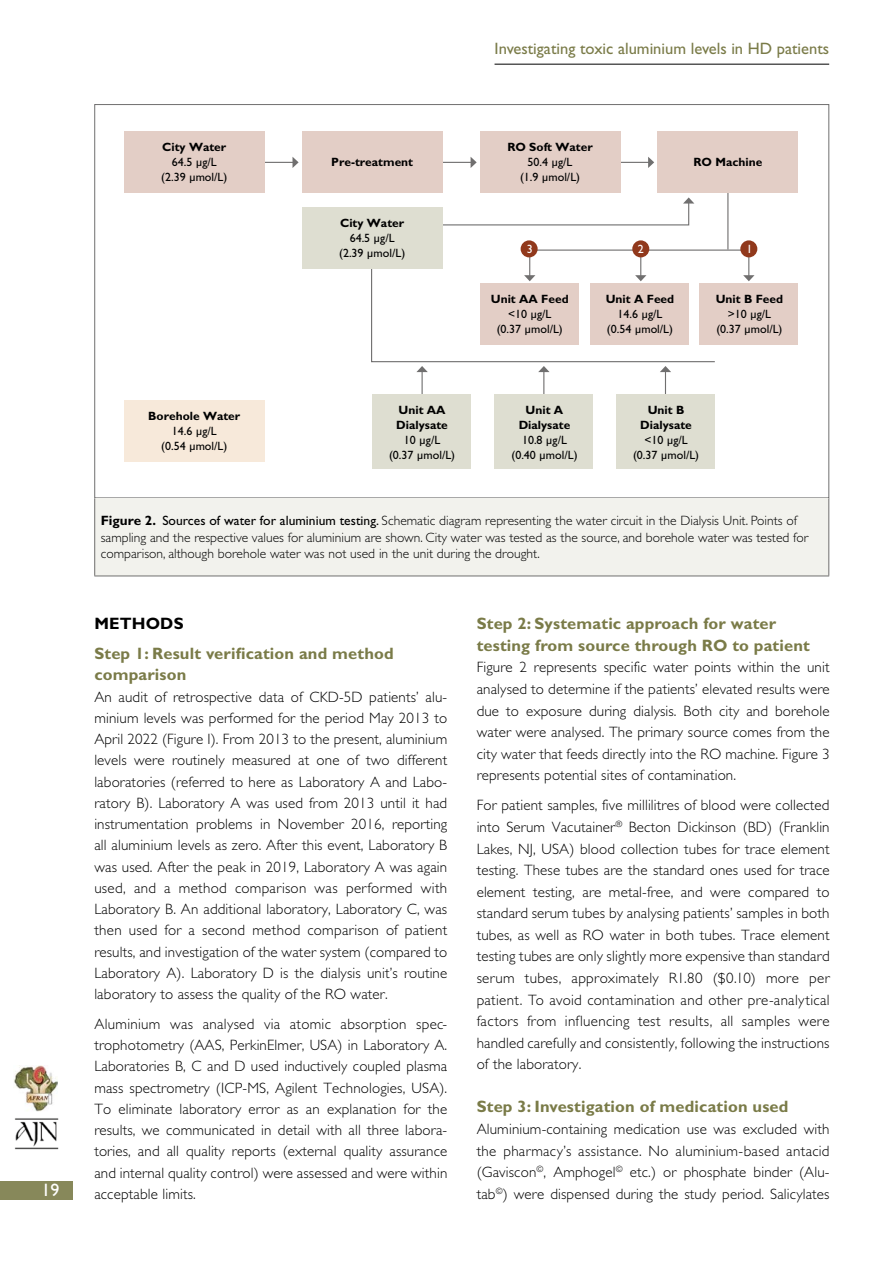
<style>
.page{position:relative;width:893px;height:1263px;background:#fff}
.page>*{position:absolute;margin:0;border:0;box-sizing:border-box;transform-origin:0 0}
.t1{font:18px "Gill Sans Std";color:#fff}
.t2{font:700 16.5px/21.3px "Gill Sans Std";letter-spacing:.01em;color:#7a7b48}
.t3{font:16.5px "Gill Sans Std";color:#7a7b48}
.t4{font:700 16.5px "Gill Sans Std";letter-spacing:.01em;color:#000}
.t5{font:300 15px/21.3px "Gill Sans Std";letter-spacing:.01em;color:#000;text-align:justify}
.t6{font:300 13.5px/16.5px "Gill Sans Std";letter-spacing:.005em;color:#000}
.t7{font:12px/15px "Gill Sans Std";color:#000;text-align:center}
.t8{font:700 12px/15px "Gill Sans Std";color:#000;text-align:center}
.t9{font:12px "Gill Sans Std";color:#fff}
.s1{font-weight:700}
.s2{font-weight:400}
</style>
<div class="page">
<div style="left:0;top:1181px;width:72px;height:18px;background:#87885a"></div>
<img style="left:14px;top:1118px;width:45px;height:32px">
<img style="left:14px;top:1065px;width:44px;height:46px">
<hr style="left:495px;top:64px;width:334px;height:1px;background:#000">
<hr style="left:260px;top:162px;width:33px;height:1px;background:#706f6f">
<svg style="left:292px;top:157px;width:7px;height:11px"></svg>
<svg style="left:442px;top:197px;width:252px;height:29px"></svg>
<hr style="left:438px;top:162px;width:33px;height:1px;background:#706f6f">
<svg style="left:471px;top:157px;width:6px;height:11px"></svg>
<hr style="left:616px;top:162px;width:33px;height:1px;background:#706f6f">
<svg style="left:648px;top:157px;width:6px;height:11px"></svg>
<hr style="left:727px;top:189px;width:1px;height:61px;background:#706f6f">
<hr style="left:529px;top:250px;width:220px;height:1px;background:#706f6f">
<svg style="left:743px;top:255px;width:11px;height:26px"></svg>
<svg style="left:371px;top:250px;width:345px;height:148px"></svg>
<div style="left:124px;top:132px;width:140px;height:61px;background:#e3cec6"></div>
<div style="left:699px;top:283px;width:99px;height:62px;background:#e3cec6"></div>
<div style="left:616px;top:394px;width:99px;height:75px;background:#deded1"></div>
<div style="left:590px;top:283px;width:99px;height:62px;background:#e3cec6"></div>
<div style="left:495px;top:394px;width:98px;height:75px;background:#deded1"></div>
<div style="left:480px;top:283px;width:98px;height:62px;background:#e3cec6"></div>
<div style="left:372px;top:394px;width:99px;height:75px;background:#deded1"></div>
<div style="left:302px;top:207px;width:140px;height:62px;background:#deded1"></div>
<div style="left:124px;top:400px;width:140px;height:61px;background:#f7e9da"></div>
<div style="left:302px;top:132px;width:140px;height:61px;background:#e3cec6"></div>
<div style="left:480px;top:132px;width:140px;height:61px;background:#e3cec6"></div>
<div style="left:658px;top:132px;width:140px;height:61px;background:#e3cec6"></div>
<div style="left:521px;top:240px;width:17px;height:17px;background:#91391c;border-radius:50%"></div>
<div style="left:632px;top:240px;width:17px;height:17px;background:#91391c;border-radius:50%"></div>
<div style="left:740px;top:240px;width:17px;height:17px;background:#91391c;border-radius:50%"></div>
<div style="left:95px;top:498px;width:734px;height:78px;background:#f2f2ed"></div>
<hr style="left:94px;top:498px;width:1px;height:78px;background:#706f6f">
<hr style="left:828px;top:498px;width:1px;height:78px;background:#706f6f">
<hr style="left:94px;top:576px;width:735px;height:1px;background:#706f6f">
<p class="t1" style="left:42px;top:1180px;width:20px">19</p>
<p class="t8" style="left:162px;top:140px;width:66px">City Water</p>
<p class="t7" style="left:161px;top:155px;width:68px">64.5 μg/L (2.39 μmol/L)</p>
<p class="t8" style="left:148px;top:408px;width:94px">Borehole Water</p>
<p class="t7" style="left:161px;top:423px;width:68px">14.6 μg/L (0.54 μmol/L)</p>
<p class="t8" style="left:331px;top:155px;width:83px">Pre-treatment</p>
<p class="t8" style="left:340px;top:216px;width:66px">City Water</p>
<p class="t7" style="left:339px;top:231px;width:68px">64.5 μg/L (2.39 μmol/L)</p>
<p class="t8" style="left:396px;top:403px;width:53px;text-align:left">Unit AA<br>Dialysate</p>
<p class="t7" style="left:389px;top:433px;width:68px">10 μg/L<br>(0.37 μmol/L)</p>
<p class="t3" style="left:495px;top:39px;width:336px">Investigating toxic aluminium levels in HD patients</p>
<p class="t8" style="left:507px;top:140px;width:87px">RO Soft Water</p>
<p class="t7" style="left:520px;top:155px;width:62px">50.4 μg/L (1.9 μmol/L)</p>
<p class="t8" style="left:693px;top:155px;width:70px">RO Machine</p>
<p class="t9" style="left:527px;top:242px;width:7px">3</p>
<p class="t9" style="left:638px;top:242px;width:7px">2</p>
<p class="t9" style="left:746px;top:242px;width:7px">1</p>
<p class="t8" style="left:491px;top:292px;width:79px">Unit AA Feed</p>
<p class="t7" style="left:497px;top:307px;width:68px">&lt;10 μg/L (0.37 μmol/L)</p>
<p class="t8" style="left:519px;top:403px;width:53px">Unit A<br>Dialysate</p>
<p class="t7" style="left:511px;top:433px;width:68px">10.8 μg/L (0.40 μmol/L)</p>
<p class="t8" style="left:606px;top:292px;width:70px">Unit A Feed</p>
<p class="t7" style="left:607px;top:307px;width:68px">14.6 μg/L (0.54 μmol/L)</p>
<p class="t8" style="left:716px;top:292px;width:69px">Unit B Feed</p>
<p class="t7" style="left:716px;top:307px;width:68px">&gt;10 μg/L (0.37 μmol/L)</p>
<p class="t8" style="left:640px;top:403px;width:53px">Unit B<br>Dialysate</p>
<p class="t7" style="left:633px;top:433px;width:68px">&lt;10 μg/L (0.37 μmol/L)</p>
<p class="t6" style="left:101px;top:513px;width:709px"><span class="s1">Figure 2.</span> <span class="s2">Sources of water for aluminium testing.</span> Schematic diagram representing the water circuit in the Dialysis Unit. Points of sampling and the respective values for aluminium are shown. City water was tested as the source, and borehole water was tested for comparison, although borehole water was not used in the unit during the drought.</p>
<p class="t4" style="left:94px;top:614px;width:91px">METHODS</p>
<p class="t2" style="left:94px;top:643px;width:301px">Step 1: Result verification and method comparison</p>
<p class="t5" style="left:94px;top:686px;width:354px">An audit of retrospective data of CKD-5D patients’ alu&shy;minium levels was performed for the period May 2013 to April 2022 (Figure I). From 2013 to the present, aluminium levels were routinely measured at one of two different laboratories (referred to here as Laboratory A and Labo&shy;ratory B). Laboratory A was used from 2013 until it had instrumentation problems in November 2016, reporting all aluminium levels as zero. After this event, Laboratory B was used. After the peak in 2019, Laboratory A was again used, and a method comparison was performed with Laboratory B. An additional laboratory, Laboratory C, was then used for a second method comparison of patient results, and investigation of the water system (compared to Laboratory A). Laboratory D is the dialysis unit’s routine laboratory to assess the quality of the RO water.</p>
<p class="t5" style="left:94px;top:1013px;width:354px">Aluminium was analysed via atomic absorption spec&shy;trophotometry (AAS, PerkinElmer, USA) in Laboratory A.<br>Laboratories B, C and D used inductively coupled plasma mass spectrometry (ICP-MS, Agilent Technologies, USA).<br>To eliminate laboratory error as an explanation for the results, we communicated in detail with all three labora&shy;tories, and all quality reports (external quality assurance and internal quality control) were assessed and were within acceptable limits.</p>
<p class="t2" style="left:477px;top:613px;width:335px">Step 2: Systematic approach for water testing from source through RO to patient</p>
<p class="t5" style="left:477px;top:657px;width:354px">Figure 2 represents specific water points within the unit analysed to determine if the patients’ elevated results were due to exposure during dialysis. Both city and borehole water were analysed. The primary source comes from the city water that feeds directly into the RO machine. Figure 3 represents potential sites of contamination.</p>
<p class="t5" style="left:477px;top:795px;width:354px">For patient samples, five millilitres of blood were collected into Serum Vacutainer<sup>®</sup> Becton Dickinson (BD) (Franklin Lakes, NJ, USA) blood collection tubes for trace element testing. These tubes are the standard ones used for trace element testing, are metal-free, and were compared to standard serum tubes by analysing patients’ samples in both tubes, as well as RO water in both tubes. Trace element testing tubes are only slightly more expensive than standard serum tubes, approximately R1.80 ($0.10) more per patient. To avoid contamination and other pre-analytical factors from influencing test results, all samples were handled carefully and consistently, following the instructions of the laboratory.</p>
<p class="t2" style="left:477px;top:1096px;width:313px">Step 3: Investigation of medication used</p>
<p class="t5" style="left:477px;top:1118px;width:354px">Aluminium-containing medication use was excluded with the pharmacy’s assistance. No aluminium-based antacid (Gaviscon<sup>©</sup>, Amphogel<sup>©</sup> etc.) or phosphate binder (Alu&shy;tab<sup>©</sup>) were dispensed during the study period. Salicylates</p>
</div>
